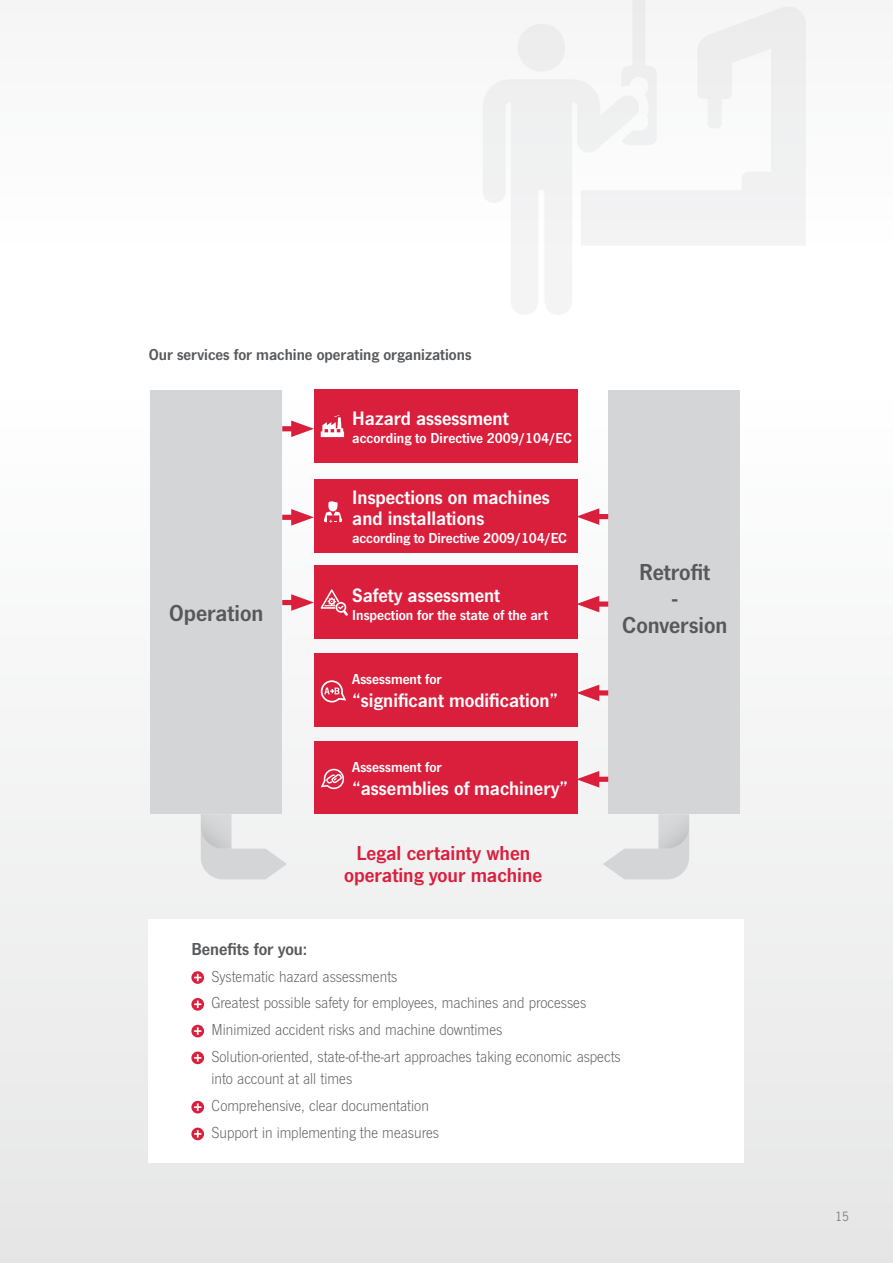
<style>
.page{position:relative;width:893px;height:1263px;background:#fff}
.page>*{position:absolute;margin:0;border:0;box-sizing:border-box;transform-origin:0 0}
.t1{font:24px/26.4px "News Got Dem";color:#57585a;text-align:center}
.t2{font:21px/22.4px "News Got Dem";color:#da1f3d;text-align:center}
.t3{font:20.25px/20.7px "News Got Dem";color:#fff}
.t4{font:18px "News Got Dem";color:#57585a}
.t5{font:300 16.5px/26.8px "News Got";color:#57585a}
.t6{font:16.5px "News Got Dem";color:#57585a}
.t7{font:15px "News Got Dem";color:#fff}
.t8{font:12px "News Gothic Std";color:#808285}
</style>
<div class="page">
<div style="left:0;top:0;width:893px;height:244px;background:#fafafa"></div>
<div style="left:0;top:397px;width:893px;height:866px;background:#f1f1f2"></div>
<div style="left:149px;top:918px;width:595px;height:244px;background:#fff"></div>
<svg style="left:191px;top:971px;width:13px;height:13px"></svg>
<svg style="left:194px;top:974px;width:7px;height:7px"></svg>
<svg style="left:191px;top:998px;width:13px;height:13px"></svg>
<svg style="left:194px;top:1000px;width:7px;height:8px"></svg>
<svg style="left:191px;top:1025px;width:13px;height:12px"></svg>
<svg style="left:194px;top:1027px;width:7px;height:8px"></svg>
<svg style="left:191px;top:1051px;width:13px;height:13px"></svg>
<svg style="left:194px;top:1054px;width:7px;height:7px"></svg>
<svg style="left:191px;top:1101px;width:13px;height:12px"></svg>
<svg style="left:194px;top:1103px;width:7px;height:8px"></svg>
<svg style="left:191px;top:1127px;width:13px;height:13px"></svg>
<svg style="left:194px;top:1130px;width:7px;height:8px"></svg>
<svg style="left:483px;top:0;width:162px;height:315px"></svg>
<svg style="left:581px;top:5px;width:225px;height:241px"></svg>
<div style="left:314px;top:479px;width:263px;height:74px;background:#da1f3d"></div>
<div style="left:314px;top:566px;width:263px;height:73px;background:#da1f3d"></div>
<div style="left:314px;top:389px;width:263px;height:74px;background:#da1f3d"></div>
<div style="left:314px;top:653px;width:263px;height:73px;background:#da1f3d"></div>
<div style="left:314px;top:742px;width:263px;height:72px;background:#da1f3d"></div>
<div style="left:608px;top:390px;width:132px;height:424px;background:#d4d5d7"></div>
<div style="left:151px;top:390px;width:131px;height:424px;background:#d4d5d7"></div>
<svg style="left:603px;top:848px;width:86px;height:31px"></svg>
<img style="left:658px;top:814px;width:31px;height:35px">
<svg style="left:201px;top:848px;width:86px;height:31px"></svg>
<img style="left:201px;top:814px;width:31px;height:35px">
<div style="left:590px;top:514px;width:18px;height:5px;background:#da1f3d"></div>
<svg style="left:577px;top:508px;width:22px;height:17px"></svg>
<div style="left:282px;top:426px;width:18px;height:5px;background:#da1f3d"></div>
<svg style="left:291px;top:420px;width:23px;height:17px"></svg>
<div style="left:590px;top:601px;width:18px;height:6px;background:#da1f3d"></div>
<svg style="left:577px;top:596px;width:22px;height:16px"></svg>
<div style="left:282px;top:515px;width:18px;height:5px;background:#da1f3d"></div>
<svg style="left:291px;top:509px;width:23px;height:17px"></svg>
<div style="left:590px;top:690px;width:18px;height:5px;background:#da1f3d"></div>
<svg style="left:577px;top:685px;width:22px;height:16px"></svg>
<div style="left:282px;top:600px;width:18px;height:5px;background:#da1f3d"></div>
<svg style="left:291px;top:594px;width:23px;height:17px"></svg>
<div style="left:590px;top:777px;width:18px;height:5px;background:#da1f3d"></div>
<svg style="left:577px;top:771px;width:22px;height:16px"></svg>
<svg style="left:321px;top:415px;width:23px;height:22px"></svg>
<svg style="left:324px;top:501px;width:18px;height:22px"></svg>
<svg style="left:321px;top:589px;width:27px;height:27px"></svg>
<svg style="left:321px;top:680px;width:25px;height:22px"></svg>
<svg style="left:321px;top:769px;width:23px;height:20px"></svg>
<p class="t6" style="left:149px;top:345px;width:324px">Our services for machine operating organizations</p>
<p class="t3" style="left:352px;top:407px;width:158px">Hazard assessment</p>
<p class="t7" style="left:352px;top:429px;width:221px">according to Directive 2009/104/EC</p>
<h1 class="t1" style="left:169px;top:599px;width:96px">Operation</h1>
<p class="t3" style="left:352px;top:487px;width:199px">Inspections on machines and installations</p>
<p class="t7" style="left:352px;top:529px;width:216px">according to Directive 2009/104/EC</p>
<p class="t3" style="left:352px;top:585px;width:149px">Safety assessment</p>
<p class="t7" style="left:352px;top:607px;width:197px">Inspection for the state of the art</p>
<p class="t7" style="left:352px;top:670px;width:91px">Assessment for</p>
<p class="t3" style="left:352px;top:689px;width:207px">“significant modification”</p>
<p class="t7" style="left:352px;top:759px;width:91px">Assessment for</p>
<p class="t3" style="left:352px;top:778px;width:217px">“assemblies of machinery”</p>
<p class="t2" style="left:344px;top:842px;width:200px">Legal certainty when operating your machine</p>
<h1 class="t1" style="left:622px;top:559px;width:107px">Retrofit<br>-<br>Conversion</h1>
<p class="t4" style="left:191px;top:938px;width:118px">Benefits for you:</p>
<p class="t5" style="left:212px;top:963px;width:411px">Systematic hazard assessments<br>Greatest possible safety for employees, machines and processes Minimized accident risks and machine downtimes<br>Solution-oriented, state-of-the-art approaches taking economic aspects</p>
<p class="t5" style="left:212px;top:1066px;width:229px">into account at all times<br>Comprehensive, clear documentation<br>Support in implementing the measures</p>
<p class="t8" style="left:835px;top:1209px;width:15px">15</p>
</div>
